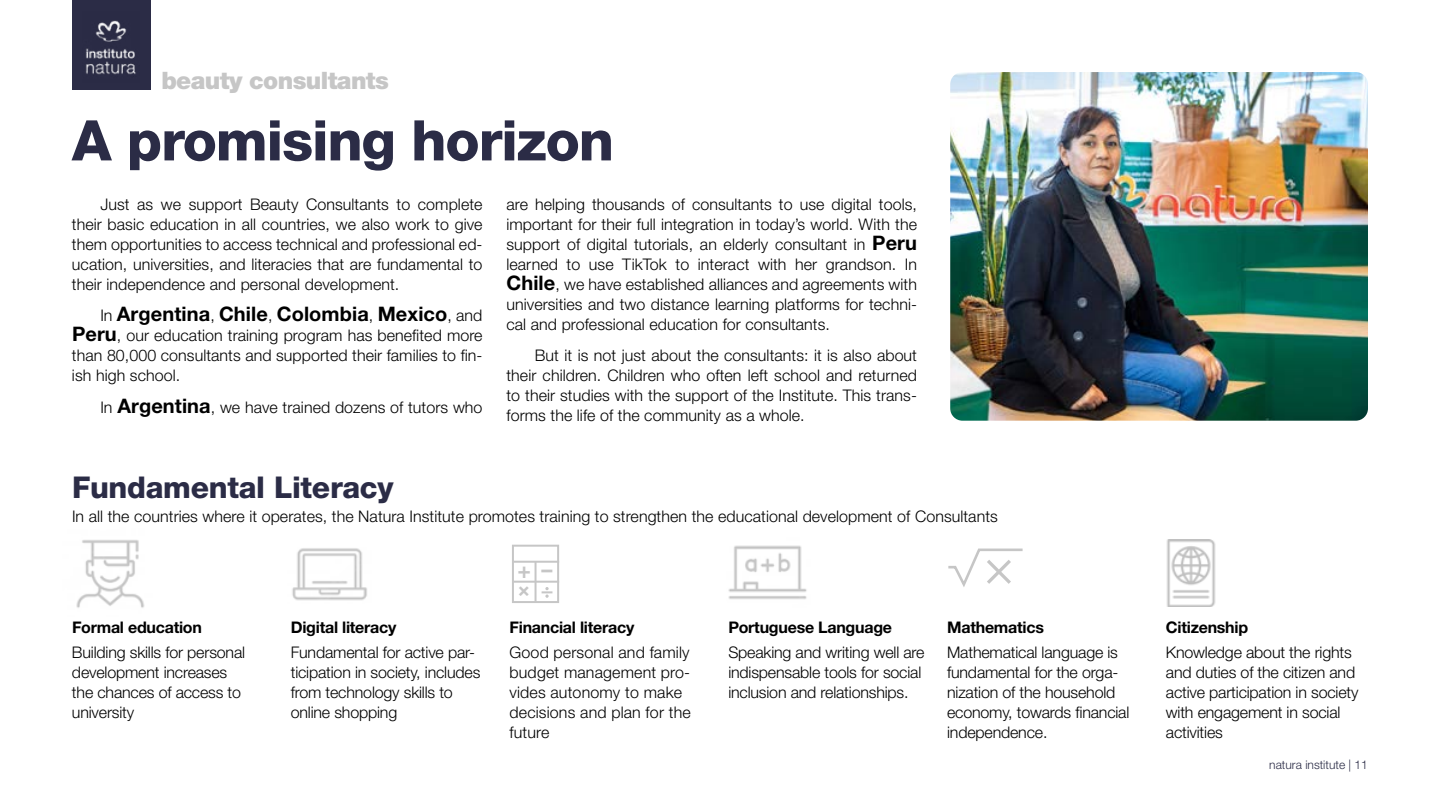
<style>
.page{position:relative;width:1440px;height:811px;background:#fff}
.page>*{position:absolute;margin:0;border:0;box-sizing:border-box;transform-origin:0 0}
.t1{font:800 56px "Helvetica Neue LT Std";letter-spacing:-.02em;color:#2b2c46}
.t2{font:800 30px "Helvetica Neue LT Std";letter-spacing:-.01em;color:#2b2c46}
.t3{font:900 24px "Helvetica Neue LT Std";letter-spacing:-.025em;color:#c6c6c6}
.t4{font:700 22.4px "Helvetica Neue LT Std";color:#c6c6c6}
.t5{font:700 22px "Helvetica Neue LT Std";color:#c6c6c6}
.t6{font:700 20px "Helvetica Neue LT Std";letter-spacing:.005em;color:#000}
.t7{font:300 16px/20px "Helvetica Neue LT Std";letter-spacing:-.01em;color:#000}
.t8{font:300 16px/20px "Helvetica Neue LT Std";letter-spacing:.01em;color:#000}
.t9{font:700 16px "Helvetica Neue LT Std";letter-spacing:-.015em;color:#000}
.t10{font:300 12px "Helvetica Neue LT Std";color:#2b2c46}
.s1{font-weight:300;font-size:16px}
.s2{font-weight:700;font-size:20px}
</style>
<div class="page">
<div style="left:72px;top:0;width:78px;height:89px;background:#2b2c46"></div>
<img style="left:86px;top:20px;width:50px;height:55px">
<img style="left:950px;top:72px;width:418px;height:348px">
<img style="left:292px;top:548px;width:75px;height:53px">
<img style="left:76px;top:540px;width:69px;height:68px">
<img style="left:728px;top:545px;width:79px;height:55px">
<div style="left:512px;top:544px;width:47px;height:58px;border:2px solid #c6c6c6"></div>
<hr style="left:535px;top:561px;width:2px;height:40px;background:#c6c6c6">
<hr style="left:513px;top:580px;width:46px;height:2px;background:#c6c6c6">
<hr style="left:513px;top:560px;width:46px;height:2px;background:#c6c6c6">
<svg style="left:542px;top:587px;width:10px;height:10px"></svg>
<img style="left:1166px;top:539px;width:50px;height:67px">
<svg style="left:948px;top:548px;width:75px;height:39px"></svg>
<h3 class="t3" style="left:161px;top:66px;width:229px">beauty consultants</h3>
<h1 class="t1" style="left:72px;top:107px;width:544px">A promising horizon</h1>
<p class="t7" style="left:72px;top:194px;width:412px;text-align:justify;text-indent:28px">Just as we support Beauty Consultants to complete their basic education in all countries, we also work to give them opportunities to access technical and professional ed&shy;ucation, universities, and literacies that are fundamental to their independence and personal development.</p>
<p class="t6" style="left:100px;top:301px;width:384px"><span class="s1">In</span> Argentina<span class="s1">,</span> Chile<span class="s1">,</span> Colombia<span class="s1">,</span> Mexico<span class="s1">, and</span></p>
<p class="t7" style="left:72px;top:325px;width:412px;text-align:justify"><span class="s2">Peru</span>, our education training program has benefited more than 80,000 consultants and supported their families to fin&shy;ish high school.</p>
<p class="t7" style="left:100px;top:396px;width:384px">In <span class="s2">Argentina</span>, we have trained dozens of tutors who</p>
<h2 class="t2" style="left:72px;top:469px;width:323px">Fundamental Literacy</h2>
<p class="t7" style="left:506px;top:194px;width:412px;text-align:justify">are helping thousands of consultants to use digital tools, important for their full integration in today’s world. With the support of digital tutorials, an elderly consultant in <span class="s2">Peru </span>learned to use TikTok to interact with her grandson. In <span class="s2">Chile</span>, we have established alliances and agreements with universities and two distance learning platforms for techni&shy;cal and professional education for consultants.</p>
<p class="t7" style="left:507px;top:345px;width:412px;text-align:justify;text-indent:28px">But it is not just about the consultants: it is also about their children. Children who often left school and returned to their studies with the support of the Institute. This trans&shy;forms the life of the community as a whole.</p>
<p class="t7" style="left:72px;top:506px;width:927px">In all the countries where it operates, the Natura Institute promotes training to strengthen the educational development of Consultants</p>
<h3 class="t4" style="left:517px;top:555px;width:15px">+</h3>
<h3 class="t5" style="left:541px;top:555px;width:12px">–</h3>
<p class="t9" style="left:72px;top:616px;width:131px">Formal education</p>
<p class="t9" style="left:291px;top:616px;width:107px">Digital literacy</p>
<p class="t9" style="left:510px;top:616px;width:126px">Financial literacy</p>
<p class="t9" style="left:728px;top:616px;width:165px">Portuguese Language</p>
<p class="t9" style="left:947px;top:616px;width:98px">Mathematics</p>
<p class="t9" style="left:1166px;top:616px;width:84px">Citizenship</p>
<p class="t7" style="left:72px;top:641px;width:175px">Building skills for personal development increases the chances of access to university</p>
<p class="t7" style="left:291px;top:641px;width:191px">Fundamental for active par&shy;ticipation in society, includes from technology skills to online shopping</p>
<p class="t8" style="left:510px;top:641px;width:183px">Good personal and family budget management pro&shy;vides autonomy to make decisions and plan for the future</p>
<p class="t7" style="left:728px;top:641px;width:198px">Speaking and writing well are indispensable tools for social inclusion and relationships.</p>
<p class="t7" style="left:947px;top:641px;width:184px">Mathematical language is fundamental for the orga&shy;nization of the household economy, towards financial independence.</p>
<p class="t7" style="left:1166px;top:641px;width:194px">Knowledge about the rights and duties of the citizen and active participation in society with engagement in social activities</p>
<p class="t10" style="left:1269px;top:756px;width:100px">natura institute | 11</p>
</div>
